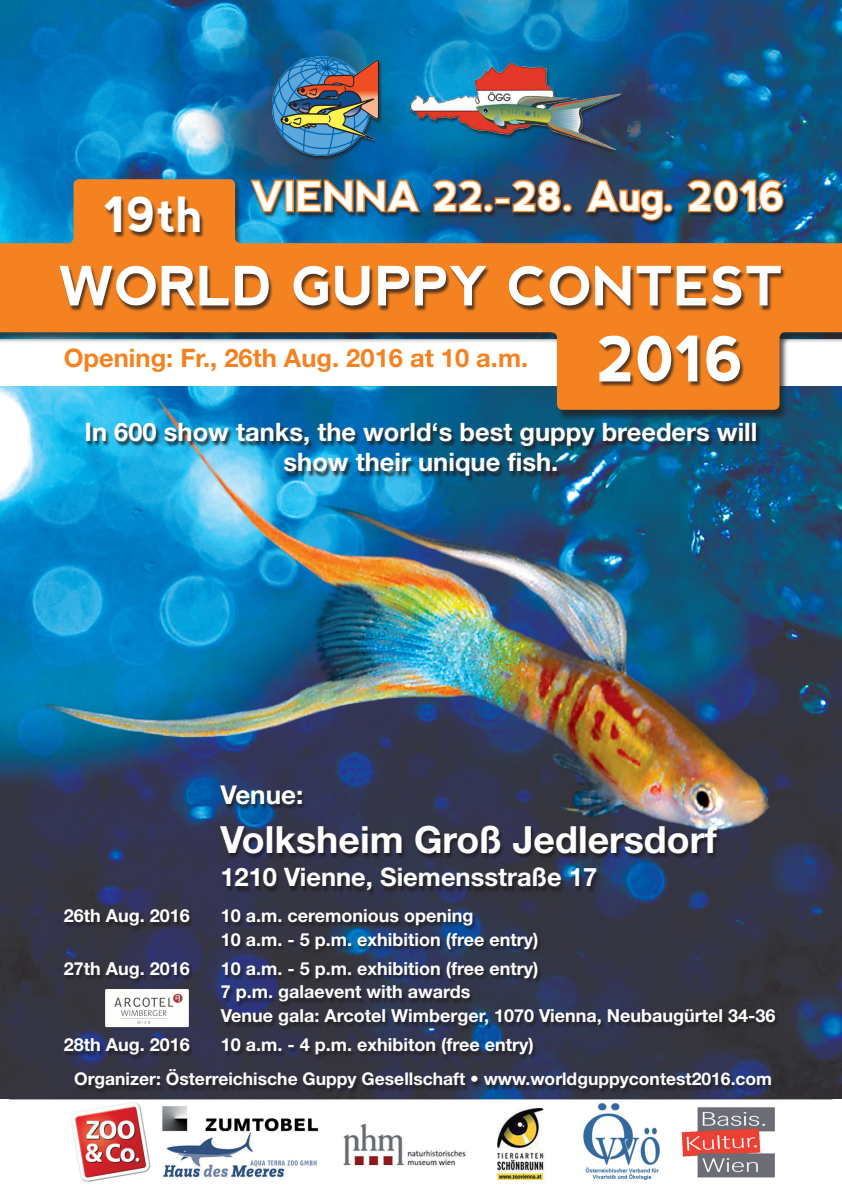
<style>
.page{position:relative;width:842px;height:1192px;background:#fff}
.page>*{position:absolute;margin:0;border:0;box-sizing:border-box;transform-origin:0 0}
.t1{font:700 62.5px "nevis";color:#fff}
.t2{font:700 54px "nevis";color:#fff}
.t3{font:700 40.5px "nevis";letter-spacing:-.01em;color:#fff}
.t4{font:700 37.5px "Helvetica Neue";color:#fff}
.t5{font:700 26px "Helvetica Neue";color:#fff}
.t6{font:700 25.5px/30.6px "Helvetica Neue";color:#fff;text-align:center}
.t7{font:700 25.5px "Helvetica Neue";color:#f58220}
.t8{font:700 18px/23.5px "Helvetica Neue";color:#fff}
.t9{font:700 17.5px "Helvetica Neue";color:#fff}
.s1{font-size:48.5px}
</style>
<div class="page">
<img style="left:0;top:0;width:842px;height:1099px">
<div style="left:0;top:181px;width:842px;height:240px;background:#231f20;opacity:.75"></div>
<svg style="left:0;top:179px;width:842px;height:231px"></svg>
<img style="left:409px;top:61px;width:211px;height:95px">
<div style="left:271px;top:57px;width:112px;height:104px;background:#231f20;opacity:.75"></div>
<img style="left:273px;top:57px;width:105px;height:99px">
<div style="left:59px;top:267px;width:726px;height:45px;background:#231f20;opacity:.75"></div>
<div style="left:598px;top:336px;width:147px;height:52px;background:#231f20;opacity:.75"></div>
<div style="left:104px;top:197px;width:101px;height:41px;background:#231f20;opacity:.75"></div>
<div style="left:250px;top:181px;width:538px;height:46px;background:#231f20;opacity:.75"></div>
<svg style="left:248px;top:177px;width:39px;height:37px"></svg>
<div style="left:285px;top:180px;width:9px;height:32px;border:3px solid #f58220"></div>
<svg style="left:295px;top:178px;width:127px;height:37px;background:#6a6355"></svg>
<svg style="left:430px;top:178px;width:65px;height:37px;background:#64574f"></svg>
<div style="left:495px;top:197px;width:15px;height:7px;border:3px solid #f58220"></div>
<svg style="left:509px;top:178px;width:65px;height:37px;background:#6e5343"></svg>
<svg style="left:583px;top:178px;width:92px;height:44px;background:#61514b"></svg>
<img style="left:685px;top:178px;width:100px;height:36px">
<div style="left:86px;top:424px;width:675px;height:58px;background:#231f20;opacity:.87"></div>
<div style="left:74px;top:1070px;width:702px;height:25px;background:#231f20;opacity:.87"></div>
<div style="left:64px;top:910px;width:716px;height:151px;background:#231f20;opacity:.87"></div>
<div style="left:220px;top:786px;width:87px;height:24px;background:#231f20;opacity:.87"></div>
<img style="left:105px;top:989px;width:84px;height:38px">
<div style="left:220px;top:826px;width:502px;height:71px;background:#231f20;opacity:.87"></div>
<img style="left:10px;top:1099px;width:822px;height:83px">
<h3 class="t3" style="left:103px;top:173px;width:684px"><span class="s1">19th</span> VIENNA 22.-28. Aug. 2016</h3>
<h2 class="t2" style="left:59px;top:255px;width:726px">WORLD GUPPY CONTEST</h2>
<h1 class="t1" style="left:596px;top:323px;width:151px">2016</h1>
<h3 class="t7" style="left:64px;top:342px;width:466px">Opening: Fr., 26th Aug. 2016 at 10 a.m.</h3>
<h3 class="t6" style="left:85px;top:416px;width:674px">In 600 show tanks, the world‘s best guppy breeders will show their unique fish.</h3>
<h3 class="t5" style="left:220px;top:778px;width:84px">Venue:</h3>
<h3 class="t4" style="left:220px;top:816px;width:498px">Volksheim Groß Jedlersdorf</h3>
<h3 class="t6" style="left:220px;top:861px;width:378px">1210 Vienne, Siemensstraße 17</h3>
<p class="t8" style="left:64px;top:904px;width:128px">26th Aug. 2016</p>
<p class="t8" style="left:221px;top:904px;width:319px">10 a.m. ceremonious opening<br>10 a.m. - 5 p.m. exhibition (free entry)</p>
<p class="t8" style="left:64px;top:956px;width:128px">27th Aug. 2016</p>
<p class="t8" style="left:221px;top:956px;width:556px">10 a.m. - 5 p.m. exhibition (free entry)<br>7 p.m. galaevent with awards<br>Venue gala: Arcotel Wimberger, 1070 Vienna, Neubaugürtel 34-36</p>
<p class="t8" style="left:64px;top:1032px;width:128px">28th Aug. 2016</p>
<p class="t8" style="left:221px;top:1032px;width:314px">10 a.m. - 4 p.m. exhibiton (free entry)</p>
<p class="t9" style="left:74px;top:1068px;width:699px">Organizer: Österreichische Guppy Gesellschaft • www.worldguppycontest2016.com</p>
</div>
